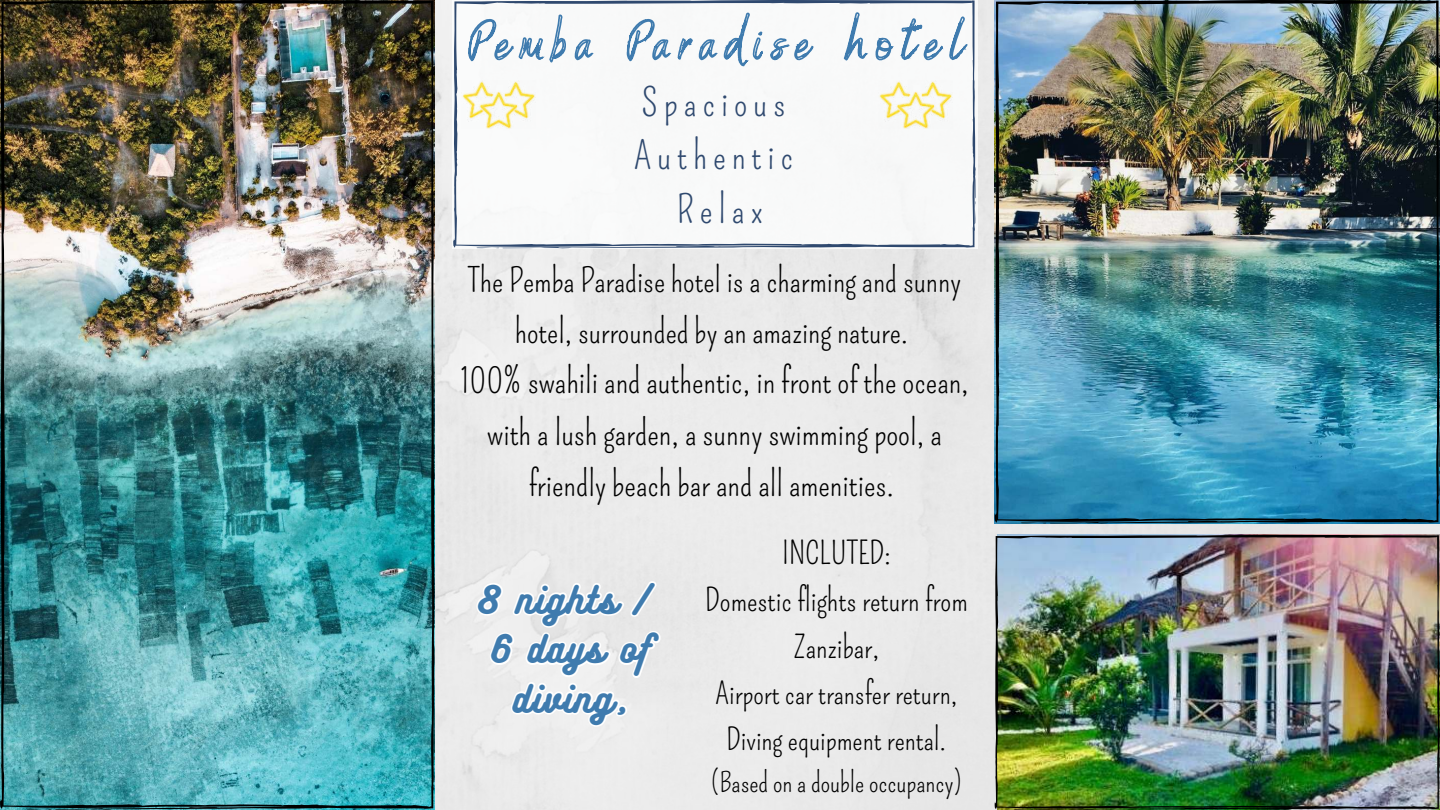
<style>
.page{position:relative;width:1440px;height:810px;background:#fff}
.page>*{position:absolute;margin:0;border:0;box-sizing:border-box;transform-origin:0 0}
.t1{font:38.1px/53.2px "Pompiere";letter-spacing:.155em;color:#2f496f;text-align:center}
.t2{font:34px/51.8px "Pompiere";color:#000;text-align:center}
.t3{font:33.7px/49.5px "Bukhari Script";letter-spacing:.06em;color:#3f7bae;text-align:center}
.t4{font:33px/50.2px "Pompiere";color:#000;text-align:center}
.t5{font:31px/47.2px "Pompiere";color:#000;text-align:center}
.t6{font:30px/45.8px "Pompiere";color:#000;text-align:center}
.t7{font:27px "Pompiere";color:#000}
</style>
<div class="page">
<div style="left:435px;top:0;width:1005px;height:810px;background:#eaeaea"></div>
<img style="left:0;top:0;width:435px;height:810px">
<svg style="left:453px;top:0;width:523px;height:249px"></svg>
<img style="left:995px;top:535px;width:445px;height:275px">
<img style="left:995px;top:0;width:445px;height:524px">
<img style="left:879px;top:81px;width:73px;height:48px">
<svg style="left:467px;top:11px;width:502px;height:70px"></svg>
<svg style="left:474px;top:578px;width:189px;height:151px"></svg>
<img style="left:462px;top:81px;width:73px;height:48px">
<p class="t1" style="left:634px;top:77px;width:161px">Spacious<br>Authentic<br>Relax</p>
<p class="t4" style="left:468px;top:256px;width:495px">The Pemba Paradise hotel is a charming and sunny hotel, surrounded by an amazing nature.</p>
<p class="t2" style="left:460px;top:356px;width:510px">100% swahili and authentic, in front of the ocean, with a lush garden, a sunny swimming pool, a friendly beach bar and all amenities.</p>
<p class="t3" style="left:478px;top:577px;width:174px">8 nights /<br>6 days of diving,</p>
<p class="t5" style="left:705px;top:530px;width:264px">INCLUTED:<br>Domestic flights return from<br>Zanzibar,</p>
<p class="t6" style="left:716px;top:671px;width:243px">Airport car transfer return,<br>Diving equipment rental.</p>
<p class="t7" style="left:712px;top:767px;width:251px">(Based on a double occupancy)</p>
</div>
